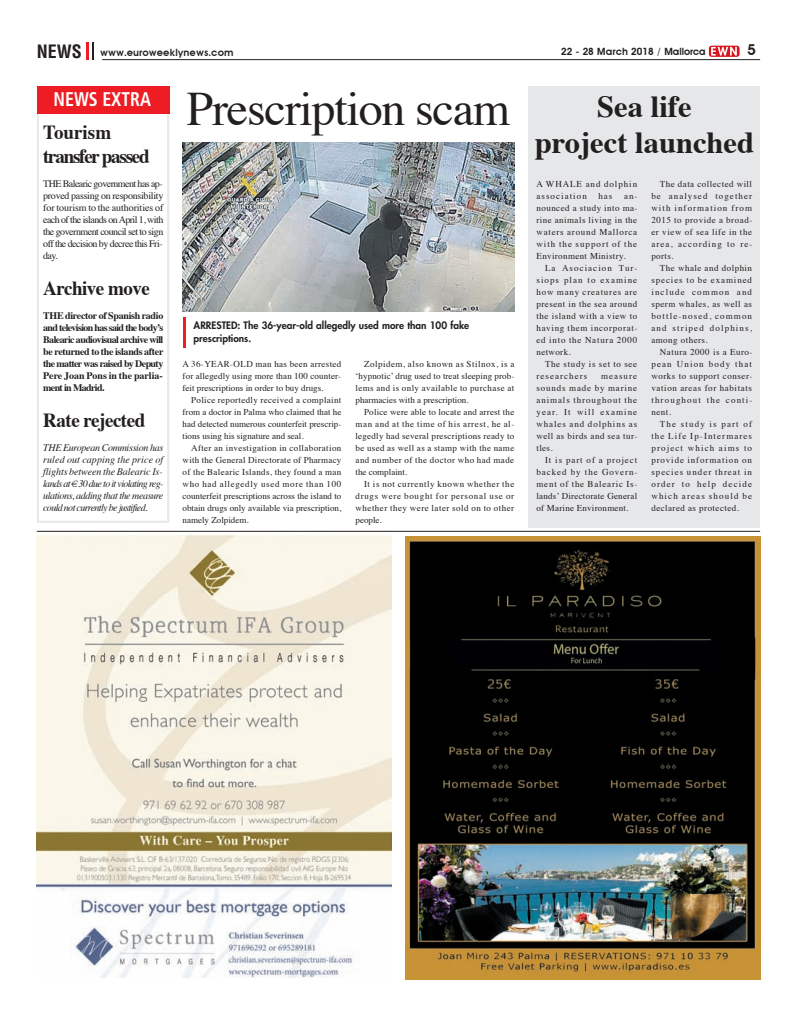
<style>
.page{position:relative;width:797px;height:1021px;background:#fff}
.page>*{position:absolute;margin:0;border:0;box-sizing:border-box;transform-origin:0 0}
.t1{font:48px "Times";letter-spacing:-.025em;color:#231f20}
.t2{font:700 30.6px/36.7px "Times";color:#231f20;text-align:center}
.t3{font:700 20px "Times";letter-spacing:-.025em;color:#231f20;scale:.95 1}
.t4{font:700 20px/24px "Times";letter-spacing:-.065em;color:#231f20;scale:.95 1}
.t5{font:700 condensed 19.8px "Frutiger";color:#fff;scale:.9 1}
.t6{font:600 15px "Avant Garde";color:#231f20}
.t7{font:10px/12px "Times";letter-spacing:-.05em;color:#231f20;text-align:justify}
.t8{font:700 10px/12px "Times";letter-spacing:-.06em;color:#231f20;text-align:justify}
.t9{font:italic 10px/12px "Times";letter-spacing:-.065em;color:#231f20;text-align:justify}
.t10{font:800 10px/13.3px "Futura";color:#231f20}
.t11{font:600 10px "Avant Garde";color:#231f20}
.t12{font:9px "Times";letter-spacing:.055em;color:#231f20}
.t13{font:9px "Times";color:#231f20}
.t14{font:9px "Times";letter-spacing:.025em;color:#231f20}
.t15{font:9px "Times";letter-spacing:.125em;color:#231f20}
.t16{font:9px "Times";letter-spacing:.115em;color:#231f20}
.t17{font:9px "Times";letter-spacing:.1em;color:#231f20}
.t18{font:9px "Times";letter-spacing:.075em;color:#231f20}
.t19{font:9px "Times";letter-spacing:.085em;color:#231f20}
.t20{font:9px "Times";letter-spacing:.035em;color:#231f20}
.t21{font:9px "Times";letter-spacing:.11em;color:#231f20}
.t22{font:9px "Times";letter-spacing:.12em;color:#231f20}
.t23{font:9px "Times";letter-spacing:.095em;color:#231f20}
.t24{font:9px "Times";letter-spacing:.01em;color:#231f20}
.t25{font:9px "Times";letter-spacing:.015em;color:#231f20}
.t26{font:9px/12px "Times";letter-spacing:.105em;color:#231f20}
.s1{font-family:"Helvetica";font-weight:700;font-stretch:condensed;font-size:18px}
.s2{font-family:"Avant Garde IT Cby BT"}
</style>
<div class="page">
<hr style="left:86px;top:43px;width:3px;height:17px;background:#ee1d23">
<svg style="left:92px;top:43px;width:2px;height:17px"></svg>
<hr style="left:102px;top:59px;width:658px;height:1px;background:#231f20">
<svg style="left:708px;top:46px;width:31px;height:11px"></svg>
<svg style="left:711px;top:47px;width:25px;height:9px"></svg>
<hr style="left:37px;top:531px;width:723px;height:1px;background:#231f20">
<div style="left:37px;top:86px;width:132px;height:437px;border:2px solid #e6e7e9"></div>
<div style="left:37px;top:86px;width:132px;height:28px;background:#ee1d23"></div>
<div style="left:528px;top:86px;width:232px;height:442px;background:#e6e7e9"></div>
<img style="left:183px;top:142px;width:331px;height:169px">
<hr style="left:183px;top:317px;width:3px;height:31px;background:#ee1d23">
<img style="left:405px;top:536px;width:355px;height:443px">
<img style="left:37px;top:535px;width:354px;height:442px">
<p class="t11" style="left:37px;top:48px;width:198px"><span class="s1">NEWS</span> www.euroweeklynews.com</p>
<p class="t11" style="left:561px;top:46px;width:146px">22 - 28 March 2018 / <span class="s2">Mallorca</span></p>
<p class="t6" style="left:747px;top:43px;width:10px">5</p>
<p class="t5" style="left:54px;top:92px;width:110px">NEWS EXTRA</p>
<p class="t4" style="left:43px;top:122px;width:113px">Tourism transfer passed</p>
<p class="t7" style="left:43px;top:178px;width:122px">THE Balearic government has ap&shy;proved passing on responsibility for tourism to the authorities of each of the islands on April 1, with the government council set to sign off the decision by decree this Fri&shy;day.</p>
<p class="t3" style="left:43px;top:280px;width:114px">Archive move</p>
<p class="t8" style="left:43px;top:310px;width:122px">THE director of Spanish radio and television has said the body’s Balearic audiovisual archive will be returned to the islands after the matter was raised by Deputy Pere Joan Pons in the parlia&shy;ment in Madrid.</p>
<p class="t3" style="left:43px;top:412px;width:109px">Rate rejected</p>
<p class="t9" style="left:43px;top:442px;width:122px">THE European Commission has ruled out capping the price of flights between the Balearic Is&shy;lands at €30 due to it violating reg&shy;ulations, adding that the measure could not currently be justified.</p>
<p class="t1" style="left:187px;top:89px;width:325px">Prescription scam</p>
<p class="t2" style="left:534px;top:91px;width:221px">Sea life<br>project launched</p>
<p class="t12" style="left:660px;top:180px;width:94px">The data collected will</p>
<p class="t16" style="left:651px;top:192px;width:102px">be analysed together</p>
<p class="t16" style="left:651px;top:204px;width:102px">with information from</p>
<p class="t12" style="left:651px;top:216px;width:103px">2015 to provide a broad-</p>
<p class="t12" style="left:651px;top:228px;width:102px">er view of sea life in the</p>
<p class="t16" style="left:651px;top:240px;width:103px">area, according to re-</p>
<p class="t12" style="left:651px;top:252px;width:24px">ports.</p>
<p class="t12" style="left:660px;top:264px;width:94px">The whale and dolphin</p>
<p class="t17" style="left:651px;top:276px;width:102px">species to be examined</p>
<p class="t15" style="left:651px;top:288px;width:102px">include common and</p>
<p class="t12" style="left:651px;top:300px;width:102px">sperm whales, as well as</p>
<p class="t22" style="left:651px;top:312px;width:102px">bottle-nosed, common</p>
<p class="t15" style="left:651px;top:324px;width:102px">and striped dolphins,</p>
<p class="t12" style="left:651px;top:336px;width:58px">among others.</p>
<p class="t12" style="left:660px;top:348px;width:94px">Natura 2000 is a Euro-</p>
<p class="t15" style="left:651px;top:360px;width:102px">pean Union body that</p>
<p class="t12" style="left:651px;top:372px;width:102px">works to support conser-</p>
<p class="t12" style="left:651px;top:384px;width:102px">vation areas for habitats</p>
<p class="t15" style="left:651px;top:396px;width:103px">throughout the conti-</p>
<p class="t12" style="left:651px;top:408px;width:21px">nent.</p>
<p class="t15" style="left:660px;top:420px;width:94px">The study is part of</p>
<p class="t22" style="left:651px;top:432px;width:102px">the Life Ip-Intermares</p>
<p class="t15" style="left:651px;top:444px;width:102px">project which aims to</p>
<p class="t23" style="left:651px;top:456px;width:102px">provide information on</p>
<p class="t21" style="left:651px;top:468px;width:102px">species under threat in</p>
<p class="t15" style="left:651px;top:480px;width:102px">order to help decide</p>
<p class="t15" style="left:651px;top:492px;width:102px">which areas should be</p>
<p class="t12" style="left:651px;top:504px;width:89px">declared as protected.</p>
<p class="t26" style="left:536px;top:178px;width:102px">A WHALE and dolphin association</p>
<p class="t12" style="left:598px;top:192px;width:16px">has</p>
<p class="t12" style="left:624px;top:192px;width:15px">an-</p>
<p class="t12" style="left:536px;top:204px;width:103px">nounced a study into ma-</p>
<p class="t12" style="left:536px;top:216px;width:102px">rine animals living in the</p>
<p class="t19" style="left:536px;top:228px;width:102px">waters around Mallorca</p>
<p class="t21" style="left:536px;top:240px;width:102px">with the support of the</p>
<p class="t12" style="left:536px;top:252px;width:91px">Environment Ministry.</p>
<p class="t16" style="left:545px;top:264px;width:94px">La Asociacion Tur-</p>
<p class="t16" style="left:536px;top:276px;width:102px">siops plan to examine</p>
<p class="t19" style="left:536px;top:288px;width:102px">how many creatures are</p>
<p class="t12" style="left:536px;top:300px;width:102px">present in the sea around</p>
<p class="t12" style="left:536px;top:312px;width:102px">the island with a view to</p>
<p class="t18" style="left:536px;top:324px;width:103px">having them incorporat-</p>
<p class="t19" style="left:536px;top:336px;width:102px">ed into the Natura 2000</p>
<p class="t12" style="left:536px;top:348px;width:36px">network.</p>
<p class="t12" style="left:545px;top:360px;width:94px">The study is set to see</p>
<p class="t16" style="left:536px;top:372px;width:52px">researchers</p>
<p class="t16" style="left:601px;top:372px;width:38px">measure</p>
<p class="t23" style="left:536px;top:384px;width:102px">sounds made by marine</p>
<p class="t17" style="left:536px;top:396px;width:102px">animals throughout the</p>
<p class="t16" style="left:536px;top:408px;width:102px">year. It will examine</p>
<p class="t17" style="left:536px;top:420px;width:102px">whales and dolphins as</p>
<p class="t12" style="left:536px;top:432px;width:102px">well as birds and sea tur-</p>
<p class="t12" style="left:536px;top:444px;width:18px">tles.</p>
<p class="t17" style="left:545px;top:456px;width:94px">It is part of a project</p>
<p class="t17" style="left:536px;top:468px;width:102px">backed by the Govern-</p>
<p class="t19" style="left:536px;top:480px;width:102px">ment of the Balearic Is-</p>
<p class="t14" style="left:536px;top:492px;width:102px">lands’ Directorate General</p>
<p class="t14" style="left:536px;top:504px;width:93px">of Marine Environment.</p>
<p class="t10" style="left:194px;top:319px;width:277px">ARRESTED: The 36-year-old allegedly used more than 100 fake prescriptions.</p>
<p class="t12" style="left:364px;top:360px;width:152px">Zolpidem, also known as Stilnox, is a</p>
<p class="t24" style="left:355px;top:372px;width:160px">‘hypnotic’ drug used to treat sleeping prob-</p>
<p class="t12" style="left:355px;top:384px;width:160px">lems and is only available to purchase at</p>
<p class="t13" style="left:355px;top:396px;width:114px">pharmacies with a prescription.</p>
<p class="t14" style="left:364px;top:408px;width:152px">Police were able to locate and arrest the</p>
<p class="t12" style="left:355px;top:420px;width:160px">man and at the time of his arrest, he al-</p>
<p class="t14" style="left:355px;top:432px;width:160px">legedly had several prescriptions ready to</p>
<p class="t12" style="left:355px;top:444px;width:160px">be used as well as a stamp with the name</p>
<p class="t12" style="left:355px;top:456px;width:160px">and number of the doctor who had made</p>
<p class="t13" style="left:355px;top:468px;width:53px">the complaint.</p>
<p class="t12" style="left:364px;top:480px;width:152px">It is not currently known whether the</p>
<p class="t18" style="left:355px;top:492px;width:160px">drugs were bought for personal use or</p>
<p class="t12" style="left:355px;top:504px;width:160px">whether they were later sold on to other</p>
<p class="t12" style="left:355px;top:516px;width:28px">people.</p>
<p class="t12" style="left:183px;top:360px;width:160px">A 36-YEAR-OLD man has been arrested</p>
<p class="t25" style="left:183px;top:372px;width:160px">for allegedly using more than 100 counter-</p>
<p class="t13" style="left:183px;top:384px;width:142px">feit prescriptions in order to buy drugs.</p>
<p class="t20" style="left:191px;top:396px;width:152px">Police reportedly received a complaint</p>
<p class="t13" style="left:183px;top:408px;width:160px">from a doctor in Palma who claimed that he</p>
<p class="t13" style="left:183px;top:420px;width:160px">had detected numerous counterfeit prescrip-</p>
<p class="t13" style="left:183px;top:432px;width:122px">tions using his signature and seal.</p>
<p class="t12" style="left:191px;top:444px;width:152px">After an investigation in collaboration</p>
<p class="t14" style="left:183px;top:456px;width:160px">with the General Directorate of Pharmacy</p>
<p class="t20" style="left:183px;top:468px;width:160px">of the Balearic Islands, they found a man</p>
<p class="t18" style="left:183px;top:480px;width:160px">who had allegedly used more than 100</p>
<p class="t13" style="left:183px;top:492px;width:160px">counterfeit prescriptions across the island to</p>
<p class="t13" style="left:183px;top:504px;width:160px">obtain drugs only available via prescription,</p>
<p class="t13" style="left:183px;top:516px;width:67px">namely Zolpidem.</p>
</div>
